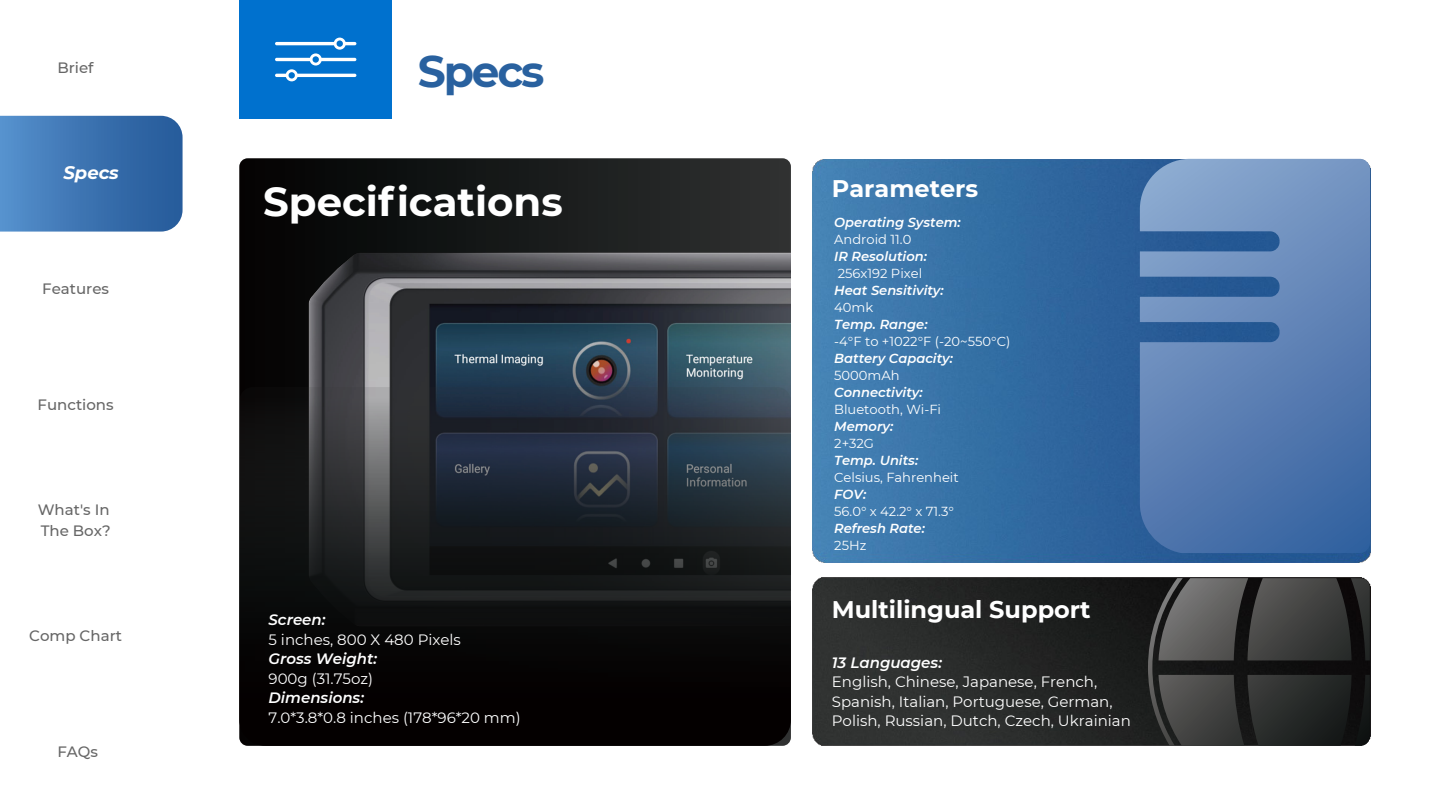
<style>
.page{position:relative;width:1440px;height:810px;background:#fff}
.page>*{position:absolute;margin:0;border:0;box-sizing:border-box;transform-origin:0 0}
.t1{font:700 43.95px "Montserrat";letter-spacing:-.05em;color:#29619f}
.t2{font:700 40.28px "Montserrat";color:#fff}
.t3{font:700 24px "Montserrat";color:#fff}
.t4{font:italic 700 18px "Montserrat";color:#fff}
.t5{font:15px/19.5px "Montserrat";color:#fff}
.t6{font:500 15px/21.6px "Montserrat";color:#666}
.t7{font:italic 600 15px "Montserrat";color:#fff}
.t8{font:italic 600 13.05px "Montserrat";color:#fff}
.t9{font:13.05px "Montserrat";color:#fff}
</style>
<div class="page">
<div style="left:239px;top:0;width:153px;height:119px;background:#0071ce"></div>
<svg style="left:275px;top:38px;width:81px;height:43px"></svg>
<svg style="left:0;top:116px;width:183px;height:115px;background:#3e75b2"></svg>
<svg style="left:239px;top:158px;width:546px;height:229px;background:#161717"></svg>
<img style="left:785px;top:158px;width:586px;height:392px">
<img style="left:785px;top:550px;width:586px;height:196px">
<svg style="left:1148px;top:578px;width:222px;height:167px;background:#353635"></svg>
<svg style="left:1140px;top:159px;width:230px;height:394px;background:#597fb2"></svg>
<img style="left:286px;top:240px;width:505px;height:147px">
<svg style="left:239px;top:387px;width:552px;height:358px;background:#171a1e"></svg>
<p class="t6" style="left:57px;top:56px;width:38px">Brief</p>
<p class="t4" style="left:63px;top:159px;width:57px">Specs</p>
<p class="t6" style="left:42px;top:277px;width:68px">Features</p>
<p class="t6" style="left:38px;top:393px;width:78px">Functions</p>
<p class="t6" style="left:38px;top:498px;width:74px">What's In<br>The Box?</p>
<p class="t6" style="left:29px;top:624px;width:94px">Comp Chart</p>
<p class="t6" style="left:57px;top:740px;width:42px">FAQs</p>
<h1 class="t1" style="left:418px;top:40px;width:128px">Specs</h1>
<h2 class="t2" style="left:263px;top:173px;width:301px">Specifications</h2>
<p class="t7" style="left:269px;top:609px;width:58px">Screen:</p>
<p class="t5" style="left:269px;top:629px;width:194px">5 inches, 800 X 480 Pixels</p>
<p class="t7" style="left:269px;top:648px;width:110px">Gross Weight:</p>
<p class="t5" style="left:269px;top:668px;width:106px">900g (31.75oz)</p>
<p class="t7" style="left:269px;top:687px;width:97px">Dimensions:</p>
<p class="t5" style="left:269px;top:707px;width:254px">7.0*3.8*0.8 inches (178*96*20 mm)</p>
<h3 class="t3" style="left:832px;top:171px;width:148px">Parameters</h3>
<p class="t8" style="left:834px;top:213px;width:128px">Operating System:</p>
<p class="t9" style="left:834px;top:230px;width:79px">Android 11.0</p>
<p class="t8" style="left:834px;top:247px;width:94px">IR Resolution:</p>
<p class="t9" style="left:838px;top:264px;width:86px">256x192 Pixel</p>
<p class="t8" style="left:834px;top:281px;width:111px">Heat Sensitivity:</p>
<p class="t9" style="left:834px;top:298px;width:41px">40mk</p>
<p class="t8" style="left:834px;top:315px;width:95px">Temp. Range:</p>
<p class="t9" style="left:834px;top:332px;width:178px">-4°F to +1022°F (-20~550°C)</p>
<p class="t8" style="left:834px;top:349px;width:120px">Battery Capacity:</p>
<p class="t9" style="left:834px;top:366px;width:67px">5000mAh</p>
<p class="t8" style="left:834px;top:383px;width:90px">Connectivity:</p>
<p class="t9" style="left:834px;top:400px;width:108px">Bluetooth, Wi-Fi</p>
<p class="t8" style="left:834px;top:417px;width:60px">Memory:</p>
<p class="t9" style="left:834px;top:434px;width:41px">2+32G</p>
<p class="t8" style="left:834px;top:451px;width:85px">Temp. Units:</p>
<p class="t9" style="left:834px;top:468px;width:126px">Celsius, Fahrenheit</p>
<p class="t8" style="left:834px;top:485px;width:34px">FOV:</p>
<p class="t9" style="left:834px;top:502px;width:121px">56.0° x 42.2° x 71.3°</p>
<p class="t8" style="left:834px;top:519px;width:92px">Refresh Rate:</p>
<p class="t9" style="left:834px;top:536px;width:34px">25Hz</p>
<h3 class="t3" style="left:832px;top:592px;width:260px">Multilingual Support</h3>
<p class="t7" style="left:832px;top:651px;width:112px">13 Languages:</p>
<p class="t5" style="left:832px;top:671px;width:301px">English, Chinese, Japanese, French,<br>Spanish, Italian, Portuguese, German,<br>Polish, Russian, Dutch, Czech, Ukrainian</p>
</div>
